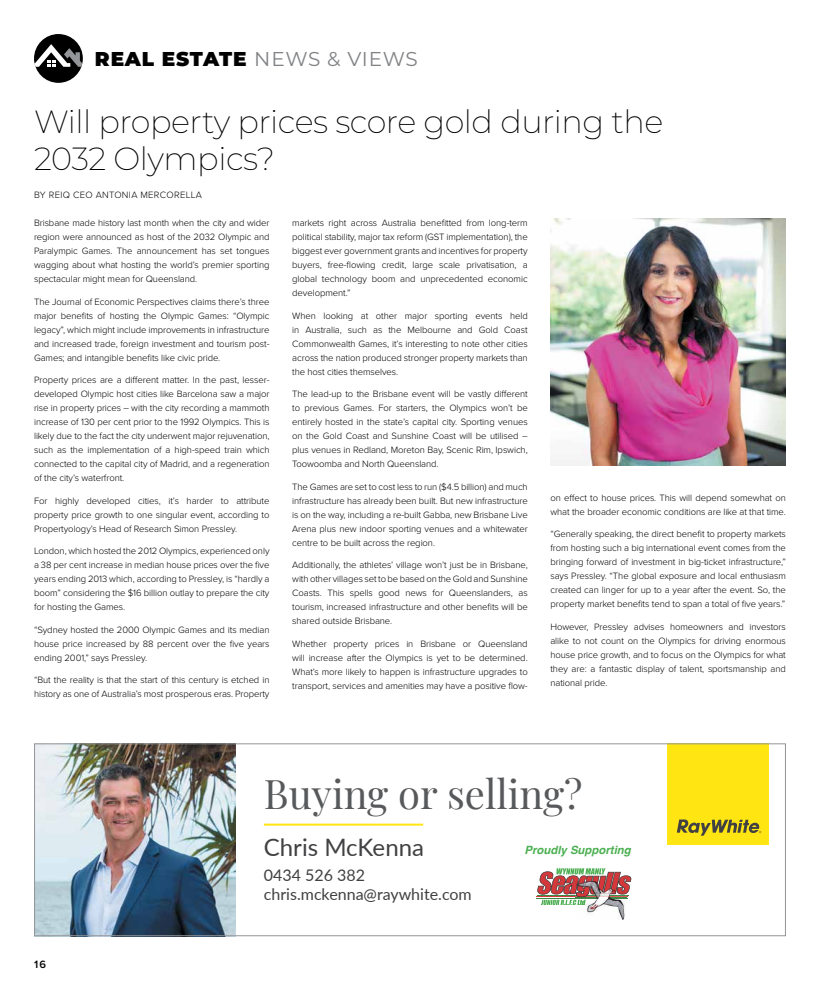
<style>
.page{position:relative;width:820px;height:993px;background:#fff}
.page>*{position:absolute;margin:0;border:0;box-sizing:border-box;transform-origin:0 0}
.t1{font:39.9px "Playfair Display";color:#58595b}
.t2{font:200 32px/37px "Montserrat";letter-spacing:-.015em;color:#000}
.t3{font:24px "Lato";color:#414042}
.t4{font:900 20px "Montserrat";letter-spacing:.04em;color:#000}
.t5{font:16px/19px "Lato";color:#414042}
.t6{font:italic 700 11.4px "Helvetica";color:#4db053}
.t7{font:600 11px "Proxima Nova";color:#000}
.t8{font:300 9.5px/14px "Proxima Nova";letter-spacing:-.01em;color:#000;text-align:justify}
.t9{font:300 9.5px "Proxima Nova";letter-spacing:.03em;color:#000}
.s1{font-weight:400;color:#808285}
</style>
<div class="page">
<img style="left:36px;top:745px;width:200px;height:188px">
<div style="left:666px;top:743px;width:102px;height:101px;background:#ffe512"></div>
<svg style="left:676px;top:819px;width:85px;height:16px"></svg>
<hr style="left:264px;top:823px;width:159px;height:2px;background:#ffe512">
<hr style="left:536px;top:894px;width:91px;height:1px;background:#3d8744">
<hr style="left:536px;top:896px;width:91px;height:1px;background:#d3383b">
<hr style="left:536px;top:897px;width:91px;height:1px;background:#3d8744">
<img style="left:575px;top:904px;width:50px;height:15px">
<svg style="left:537px;top:868px;width:94px;height:36px"></svg>
<img style="left:576px;top:880px;width:50px;height:16px">
<div style="left:34px;top:743px;width:751px;height:192px;border:1px solid #939598"></div>
<img style="left:550px;top:218px;width:235px;height:247px">
<div style="left:34px;top:34px;width:49px;height:49px;background:#000;border-radius:50%"></div>
<svg style="left:34px;top:44px;width:49px;height:23px"></svg>
<h3 class="t4" style="left:95px;top:44px;width:324px">REAL ESTATE <span class="s1">NEWS &amp; VIEWS</span></h3>
<h2 class="t2" style="left:34px;top:102px;width:630px">Will property prices score gold during the<br>2032 Olympics?</h2>
<p class="t9" style="left:34px;top:187px;width:169px">BY REIQ CEO ANTONIA MERCORELLA</p>
<p class="t8" style="left:34px;top:215px;width:237px">Brisbane made history last month when the city and wider region were announced as host of the 2032 Olympic and Paralympic Games. The announcement has set tongues wagging about what hosting the world’s premier sporting spectacular might mean for Queensland.</p>
<p class="t8" style="left:34px;top:294px;width:237px">The Journal of Economic Perspectives claims there’s three major benefits of hosting the Olympic Games: “Olympic legacy”, which might include improvements in infrastructure and increased trade, foreign investment and tourism post-Games; and intangible benefits like civic pride.</p>
<p class="t8" style="left:34px;top:372px;width:237px">Property prices are a different matter. In the past, lesser&shy;developed Olympic host cities like Barcelona saw a major rise in property prices – with the city recording a mammoth increase of 130 per cent prior to the 1992 Olympics. This is likely due to the fact the city underwent major rejuvenation, such as the implementation of a high-speed train which connected to the capital city of Madrid, and a regeneration of the city’s waterfront.</p>
<p class="t8" style="left:34px;top:493px;width:237px">For highly developed cities, it’s harder to attribute property price growth to one singular event, according to Propertyology’s Head of Research Simon Pressley.</p>
<p class="t8" style="left:34px;top:543px;width:237px">London, which hosted the 2012 Olympics, experienced only a 38 per cent increase in median house prices over the five years ending 2013 which, according to Pressley, is “hardly a boom” considering the $16 billion outlay to prepare the city for hosting the Games.</p>
<p class="t8" style="left:34px;top:622px;width:237px">“Sydney hosted the 2000 Olympic Games and its median house price increased by 88 percent over the five years ending 2001,” says Pressley.</p>
<p class="t8" style="left:34px;top:672px;width:237px">“But the reality is that the start of this century is etched in history as one of Australia’s most prosperous eras. Property</p>
<p class="t8" style="left:292px;top:215px;width:237px">markets right across Australia benefitted from long-term political stability, major tax reform (GST implementation), the biggest ever government grants and incentives for property buyers, free-flowing credit, large scale privatisation, a global technology boom and unprecedented economic development.”</p>
<p class="t8" style="left:292px;top:308px;width:237px">When looking at other major sporting events held in Australia, such as the Melbourne and Gold Coast Commonwealth Games, it’s interesting to note other cities across the nation produced stronger property markets than the host cities themselves.</p>
<p class="t8" style="left:292px;top:386px;width:237px">The lead-up to the Brisbane event will be vastly different to previous Games. For starters, the Olympics won’t be entirely hosted in the state’s capital city. Sporting venues on the Gold Coast and Sunshine Coast will be utilised – plus venues in Redland, Moreton Bay, Scenic Rim, Ipswich, Toowoomba and North Queensland.</p>
<p class="t8" style="left:292px;top:479px;width:237px">The Games are set to cost less to run ($4.5 billion) and much infrastructure has already been built. But new infrastructure is on the way, including a re-built Gabba, new Brisbane Live Arena plus new indoor sporting venues and a whitewater centre to be built across the region.</p>
<p class="t8" style="left:292px;top:557px;width:237px">Additionally, the athletes’ village won’t just be in Brisbane, with other villages set to be based on the Gold and Sunshine Coasts. This spells good news for Queenslanders, as tourism, increased infrastructure and other benefits will be shared outside Brisbane.</p>
<p class="t8" style="left:292px;top:636px;width:237px">Whether property prices in Brisbane or Queensland will increase after the Olympics is yet to be determined.<br>What’s more likely to happen is infrastructure upgrades to transport, services and amenities may have a positive flow-</p>
<p class="t8" style="left:550px;top:489px;width:237px">on effect to house prices. This will depend somewhat on what the broader economic conditions are like at that time.</p>
<p class="t8" style="left:550px;top:526px;width:237px">“Generally speaking, the direct benefit to property markets from hosting such a big international event comes from the bringing forward of investment in big-ticket infrastructure,” says Pressley. “The global exposure and local enthusiasm created can linger for up to a year after the event. So, the property market benefits tend to span a total of five years.”</p>
<p class="t8" style="left:550px;top:618px;width:237px">However, Pressley advises homeowners and investors alike to not count on the Olympics for driving enormous house price growth, and to focus on the Olympics for what they are: a fantastic display of talent, sportsmanship and national pride.</p>
<p class="t7" style="left:34px;top:955px;width:13px">16</p>
<h1 class="t1" style="left:264px;top:762px;width:320px">Buying or selling?</h1>
<p class="t6" style="left:524px;top:840px;width:108px">Proudly Supporting</p>
<h3 class="t3" style="left:264px;top:829px;width:162px">Chris McKenna</h3>
<h3 class="t5" style="left:264px;top:864px;width:209px">0434 526 382 chris.mckenna@raywhite.com</h3>
</div>
